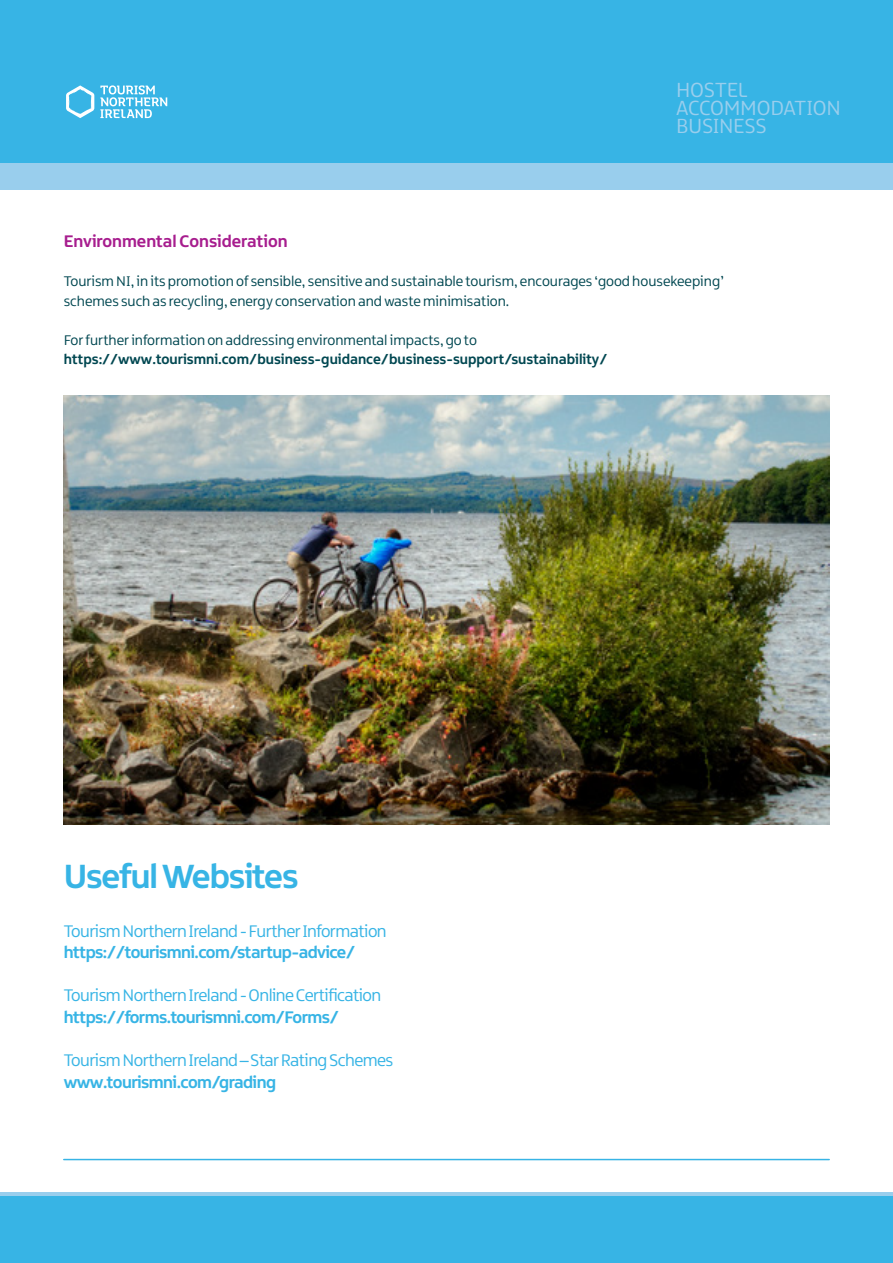
<style>
.page{position:relative;width:893px;height:1263px;background:#fff}
.page>*{position:absolute;margin:0;border:0;box-sizing:border-box;transform-origin:0 0}
.t1{font:700 36px "Northern Ireland";letter-spacing:-.03em;color:#37b4e5}
.t2{font:21.9px/18px "Northern Ireland";letter-spacing:-.015em;color:#99ceed}
.t3{font:18px "Northern Ireland";letter-spacing:-.03em;color:#37b4e5}
.t4{font:700 18px "Northern Ireland";letter-spacing:-.03em;color:#37b4e5}
.t5{font:700 18px "Northern Ireland";color:#a71d8e}
.t6{font:15px/19.5px "Northern Ireland";color:#004751}
.t7{font:700 15px "Northern Ireland";color:#004751}
</style>
<div class="page">
<div style="left:0;top:0;width:893px;height:182px;background:#37b4e5"></div>
<div style="left:0;top:163px;width:893px;height:26px;background:#99ceed"></div>
<svg style="left:100px;top:85px;width:67px;height:33px"></svg>
<svg style="left:66px;top:85px;width:28px;height:33px"></svg>
<hr style="left:64px;top:1159px;width:765px;height:1px;background:#37b4e5">
<div style="left:0;top:1194px;width:893px;height:69px;background:#37b4e5"></div>
<hr style="left:0;top:1192px;width:893px;height:4px;background:#99ceed">
<img style="left:64px;top:395px;width:765px;height:430px">
<h2 class="t2" style="left:676px;top:81px;width:166px">HOSTEL<br>ACCOMMODATION<br>BUSINESS</h2>
<p class="t5" style="left:64px;top:230px;width:225px">Environmental Consideration</p>
<p class="t6" style="left:64px;top:272px;width:662px">Tourism NI, in its promotion of sensible, sensitive and sustainable tourism, encourages ‘good housekeeping’ schemes such as recycling, energy conservation and waste minimisation.</p>
<p class="t6" style="left:64px;top:330px;width:415px">For further information on addressing environmental impacts, go to</p>
<p class="t7" style="left:64px;top:350px;width:545px">https://www.tourismni.com/business-guidance/business-support/sustainability/</p>
<h1 class="t1" style="left:64px;top:854px;width:236px">Useful Websites</h1>
<p class="t3" style="left:64px;top:920px;width:324px">Tourism Northern Ireland - Further Information</p>
<p class="t4" style="left:64px;top:941px;width:293px">https://tourismni.com/startup-advice/</p>
<p class="t3" style="left:64px;top:985px;width:319px">Tourism Northern Ireland - Online Certification</p>
<p class="t4" style="left:64px;top:1006px;width:277px">https://forms.tourismni.com/Forms/</p>
<p class="t3" style="left:64px;top:1050px;width:331px">Tourism Northern Ireland – Star Rating Schemes</p>
<p class="t4" style="left:64px;top:1070px;width:214px">www.tourismni.com/grading</p>
</div>
